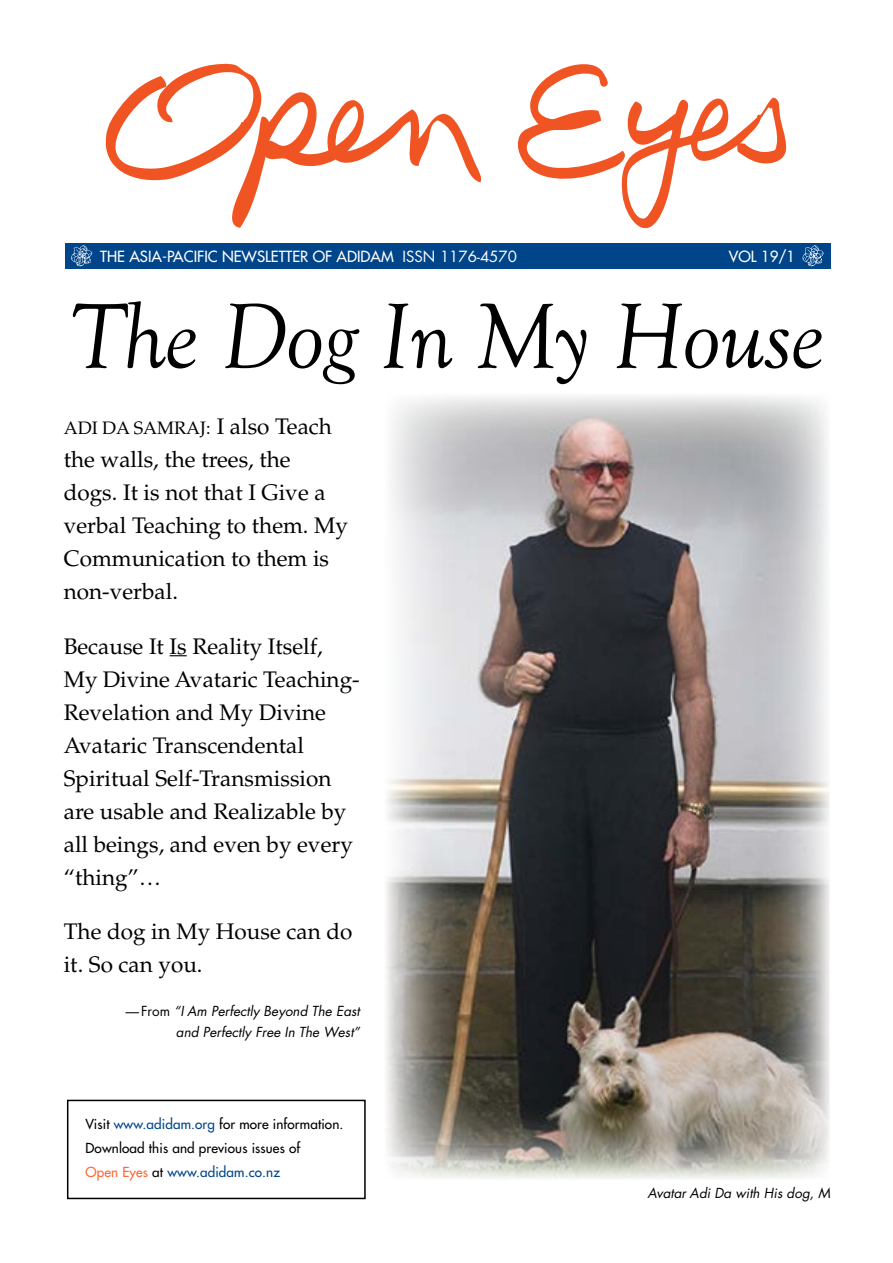
<style>
.page{position:relative;width:893px;height:1263px;background:#fff}
.page>*{position:absolute;margin:0;border:0;box-sizing:border-box;transform-origin:0 0}
.t1{font:italic 96px "Goudy Old Style T";letter-spacing:-.01em;color:#000}
.t2{font:22.5px/33px "Palatino";color:#000}
.t3{font:18px "Palatino";color:#000}
.t4{font:15px "Futura";color:#fff}
.t5{font:13.5px/24px "Futura";letter-spacing:.01em;color:#000}
.t6{font:italic 13.5px/21px "Futura";color:#000;text-align:right}
.s1{font-style:inherit}
.s2{font-size:22.5px}
.s3{font-style:normal}
.s4{color:#00458a}
.s5{color:#f63}
</style>
<div class="page">
<div style="left:67px;top:1100px;width:299px;height:99px;border:2px solid #000"></div>
<img style="left:386px;top:396px;width:443px;height:783px">
<svg style="left:170px;top:655px;width:17px;height:1px"></svg>
<div style="left:65px;top:243px;width:765px;height:26px;background:#00458a"></div>
<svg style="left:71px;top:245px;width:21px;height:22px"></svg>
<svg style="left:803px;top:245px;width:21px;height:22px"></svg>
<svg style="left:106px;top:64px;width:376px;height:164px"></svg>
<svg style="left:517px;top:64px;width:269px;height:164px"></svg>
<p class="t4" style="left:100px;top:247px;width:418px">THE ASIA-PACIFIC NEWSLETTER OF ADIDAM <span class="s1">ISSN 1176-4570</span></p>
<p class="t4" style="left:729px;top:247px;width:68px">VOL 19/1</p>
<h1 class="t1" style="left:69px;top:284px;width:757px">The Dog In My House</h1>
<p class="t3" style="left:64px;top:417px;width:270px">ADI DA SAMRAJ: <span class="s2">I also Teach</span></p>
<p class="t2" style="left:64px;top:443px;width:286px">the walls, the trees, the dogs. It is not that I Give a verbal Teaching to them. My<br>Communication to them is non-verbal.</p>
<p class="t2" style="left:64px;top:630px;width:297px">Because It Is Reality Itself,<br>My Divine Avataric Teaching-<br>Revelation and My Divine<br>Avataric Transcendental<br>Spiritual Self-Transmission are usable and Realizable by all beings, and even by every “thing”…</p>
<p class="t2" style="left:64px;top:915px;width:290px">The dog in My House can do it. So can you.</p>
<p class="t6" style="left:125px;top:1000px;width:236px">— <span class="s3">From</span> “I Am Perfectly Beyond The East and Perfectly Free In The West”</p>
<p class="t5" style="left:85px;top:1112px;width:260px">Visit <span class="s4">www.adidam.org</span> for more information.<br>Download this and previous issues of<br><span class="s5">Open Eyes</span> at <span class="s4">www.adidam.co.nz</span></p>
<p class="t6" style="left:647px;top:1182px;width:184px">Avatar Adi Da with His dog, M</p>
</div>
